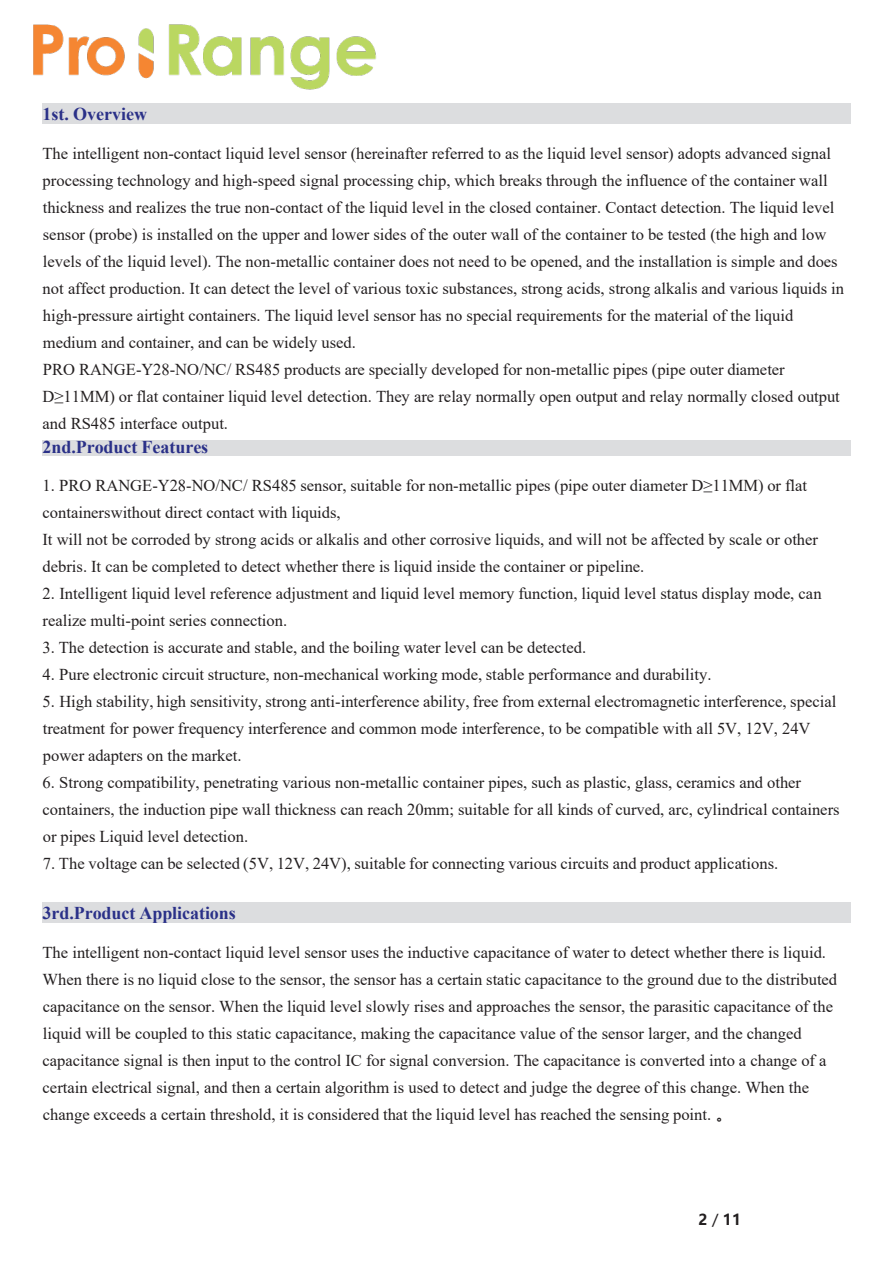
<style>
.page{position:relative;width:894px;height:1264px;background:#fff}
.page>*{position:absolute;margin:0;border:0;box-sizing:border-box;transform-origin:0 0}
.t1{font:700 18px "Times New Roman";color:#2a3088}
.t2{font:16.5px/27px "Times New Roman";color:#231f20}
.t3{font:700 15px "Microsoft Ya Hei";color:#231f20}
.s1{font-family:"Microsoft Ya Hei"}
.s2{font-weight:400}
</style>
<div class="page">
<div style="left:42px;top:104px;width:808px;height:20px;background:#dcdddf"></div>
<div style="left:42px;top:440px;width:808px;height:16px;background:#dcdddf"></div>
<div style="left:42px;top:902px;width:808px;height:21px;background:#dcdddf"></div>
<img style="left:33px;top:24px;width:375px;height:80px">
<p class="t1" style="left:42px;top:101px;width:106px">1st. Overview</p>
<p class="t2" style="left:42px;top:140px;width:803px">The intelligent non-contact liquid level sensor (hereinafter referred to as the liquid level sensor) adopts advanced signal processing technology and high-speed signal processing chip, which breaks through the influence of the container wall thickness and realizes the true non-contact of the liquid level in the closed container. Contact detection. The liquid level sensor (probe) is installed on the upper and lower sides of the outer wall of the container to be tested (the high and low levels of the liquid level). The non-metallic container does not need to be opened, and the installation is simple and does not affect production. It can detect the level of various toxic substances, strong acids, strong alkalis and various liquids in high-pressure airtight containers. The liquid level sensor has no special requirements for the material of the liquid medium and container, and can be widely used.<br>PRO RANGE-Y28-NO/NC/ RS485 products are specially developed for non-metallic pipes (pipe outer diameter D≥11MM) or flat container liquid level detection. They are relay normally open output and relay normally closed output and RS485 interface output.</p>
<p class="t1" style="left:42px;top:434px;width:167px">2nd.Product Features</p>
<p class="t2" style="left:42px;top:471px;width:777px">1. PRO RANGE-Y28-NO/NC/ RS485 sensor, suitable for non-metallic pipes (pipe outer diameter D≥11MM) or flat containerswithout direct contact with liquids,<br>It will not be corroded by strong acids or alkalis and other corrosive liquids, and will not be affected by scale or other debris. It can be completed to detect whether there is liquid inside the container or pipeline.</p>
<p class="t2" style="left:42px;top:579px;width:780px">2. Intelligent liquid level reference adjustment and liquid level memory function, liquid level status display mode, can realize multi-point series connection.</p>
<p class="t2" style="left:43px;top:633px;width:545px">3. The detection is accurate and stable, and the boiling water level can be detected.</p>
<p class="t2" style="left:43px;top:660px;width:670px">4. Pure electronic circuit structure, non-mechanical working mode, stable performance and durability.</p>
<p class="t2" style="left:43px;top:687px;width:795px">5. High stability, high sensitivity, strong anti-interference ability, free from external electromagnetic interference, special treatment for power frequency interference and common mode interference, to be compatible with all 5V, 12V, 24V power adapters on the market.</p>
<p class="t2" style="left:43px;top:768px;width:798px">6. Strong compatibility, penetrating various non-metallic container pipes, such as plastic, glass, ceramics and other containers, the induction pipe wall thickness can reach 20mm; suitable for all kinds of curved, arc, cylindrical containers or pipes Liquid level detection.</p>
<p class="t2" style="left:43px;top:849px;width:736px">7. The voltage can be selected (5V, 12V, 24V), suitable for connecting various circuits and product applications.</p>
<p class="t1" style="left:42px;top:900px;width:195px">3rd.Product Applications</p>
<p class="t2" style="left:42px;top:938px;width:796px">The intelligent non-contact liquid level sensor uses the inductive capacitance of water to detect whether there is liquid.<br>When there is no liquid close to the sensor, the sensor has a certain static capacitance to the ground due to the distributed capacitance on the sensor. When the liquid level slowly rises and approaches the sensor, the parasitic capacitance of the liquid will be coupled to this static capacitance, making the capacitance value of the sensor larger, and the changed capacitance signal is then input to the control IC for signal conversion. The capacitance is converted into a change of a certain electrical signal, and then a certain algorithm is used to detect and judge the degree of this change. When the change exceeds a certain threshold, it is considered that the liquid level has reached the sensing point. <span class="s1">。</span></p>
<p class="t3" style="left:698px;top:1208px;width:44px">2<span class="s2">/</span>11</p>
</div>
